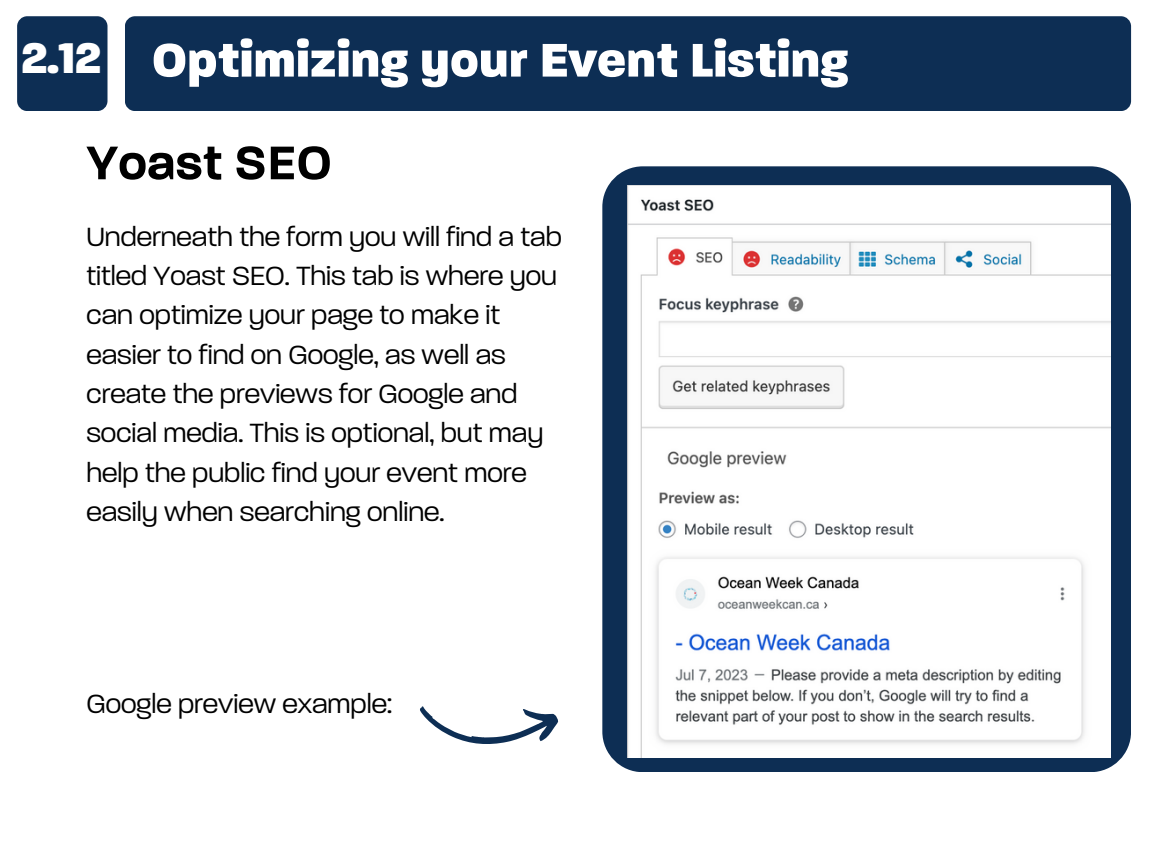
<style>
.page{position:relative;width:1152px;height:864px;background:#fff}
.page>*{position:absolute;margin:0;border:0;box-sizing:border-box;transform-origin:0 0}
.t1{font:800 51px "Paralucent";color:#fff}
.t2{font:600 51px "Paralucent";color:#000}
.t3{font:800 46.5px "Paralucent";color:#fff}
.t4{font:300 28.5px/39.3px "Paralucent";color:#000}
</style>
<div class="page">
<div style="left:125px;top:16px;width:1006px;height:95px;background:#0d2e54;border-radius:10px"></div>
<div style="left:17px;top:16px;width:91px;height:95px;background:#0d2e54;border-radius:10px"></div>
<svg style="left:602px;top:166px;width:529px;height:606px;background:#1c3b5e"></svg>
<img style="left:627px;top:186px;width:484px;height:571px">
<svg style="left:420px;top:706px;width:139px;height:38px"></svg>
<p class="t3" style="left:21px;top:36px;width:82px">2.12</p>
<p class="t1" style="left:152px;top:37px;width:698px">Optimizing your Event Listing</p>
<h1 class="t2" style="left:86px;top:140px;width:247px">Yoast SEO</h1>
<h1 class="t4" style="left:86px;top:218px;width:477px">Underneath the form you will find a tab titled Yoast SEO. This tab is where you can optimize your page to make it easier to find on Google, as well as create the previews for Google and social media. This is optional, but may help the public find your event more easily when searching online.</h1>
<p class="t4" style="left:86px;top:686px;width:307px">Google preview example:</p>
</div>
